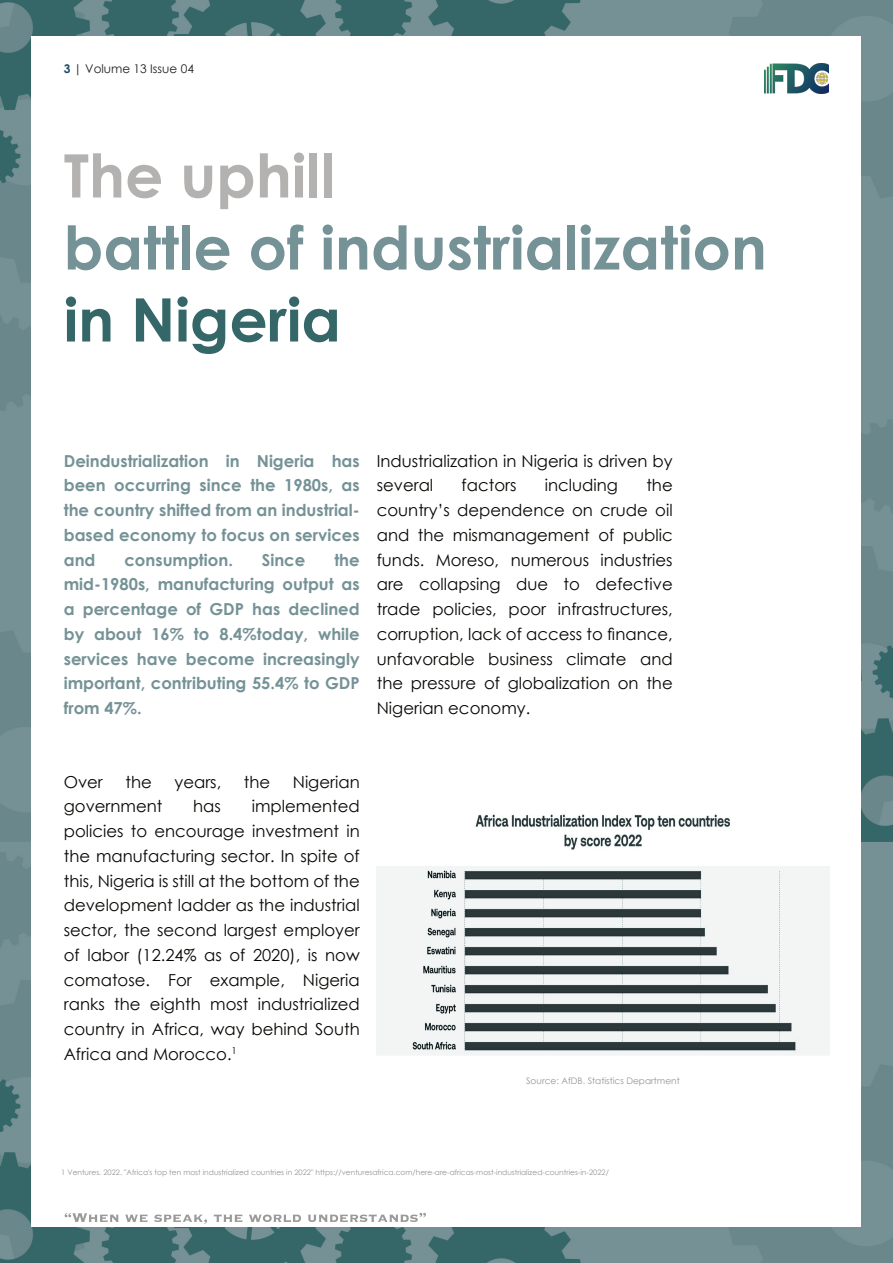
<style>
.page{position:relative;width:893px;height:1263px;background:#fff}
.page>*{position:absolute;margin:0;border:0;box-sizing:border-box;transform-origin:0 0}
.t1{font:700 60px "Century Gothic";color:#759296}
.t2{font:700 60px "Century Gothic";color:#b3b2b1}
.t3{font:700 60px "Century Gothic";color:#356769}
.t4{font:16.5px/24.8px "Century Gothic";color:#080704;text-align:justify}
.t5{font:700 16.5px/24.8px "Century Gothic";color:#759296;text-align:justify}
.t6{font:12px "Century Gothic";color:#231f20}
.t7{font:9px "Century Gothic";color:#939598}
.t8{font:7.5px "Century Gothic";color:#939598}
.s1{font-weight:700;color:#1c4a65}
</style>
<div class="page">
<img style="left:0;top:422px;width:893px;height:841px">
<img style="left:0;top:0;width:893px;height:422px">
<div style="left:32px;top:36px;width:829px;height:1191px;background:#fff"></div>
<img style="left:764px;top:64px;width:64px;height:29px">
<svg style="left:65px;top:1213px;width:54px;height:9px"></svg>
<svg style="left:125px;top:1214px;width:22px;height:8px"></svg>
<svg style="left:154px;top:1214px;width:53px;height:10px"></svg>
<svg style="left:214px;top:1214px;width:28px;height:8px"></svg>
<svg style="left:249px;top:1214px;width:52px;height:8px"></svg>
<svg style="left:308px;top:1213px;width:118px;height:9px"></svg>
<img style="left:377px;top:814px;width:452px;height:241px">
<p class="t6" style="left:64px;top:64px;width:132px"><span class="s1">3</span> | Volume 13 Issue 04</p>
<h1 class="t2" style="left:64px;top:152px;width:273px">The uphill</h1>
<h1 class="t1" style="left:64px;top:224px;width:705px">battle of industrialization</h1>
<h1 class="t3" style="left:64px;top:296px;width:279px">in Nigeria</h1>
<p class="t5" style="left:64px;top:450px;width:297px">Deindustrialization in Nigeria has been occurring since the 1980s, as the country shifted from an industrial&shy;based economy to focus on services and</p>
<p class="t5" style="left:124px;top:549px;width:110px">consumption.</p>
<p class="t5" style="left:262px;top:549px;width:45px">Since</p>
<p class="t5" style="left:64px;top:549px;width:297px;text-indent:271px">the mid-1980s, manufacturing output as a percentage of GDP has declined by about 16% to 8.4%today, while services have become increasingly important, contributing 55.4% to GDP from 47%.</p>
<p class="t4" style="left:377px;top:450px;width:297px">Industrialization in Nigeria is driven by several</p>
<p class="t4" style="left:462px;top:474px;width:56px">factors</p>
<p class="t4" style="left:545px;top:474px;width:75px">including</p>
<p class="t4" style="left:377px;top:474px;width:297px;text-indent:270px">the country’s dependence on crude oil and the mismanagement of public funds. Moreso, numerous industries are collapsing due to defective trade policies, poor infrastructures, corruption, lack of access to finance, unfavorable business climate and the pressure of globalization on the Nigerian economy.</p>
<p class="t4" style="left:64px;top:771px;width:41px">Over</p>
<p class="t4" style="left:126px;top:771px;width:28px">the</p>
<p class="t4" style="left:174px;top:771px;width:48px">years,</p>
<p class="t4" style="left:244px;top:771px;width:28px">the</p>
<p class="t4" style="left:293px;top:771px;width:68px">Nigerian</p>
<p class="t4" style="left:64px;top:795px;width:100px">government</p>
<p class="t4" style="left:193px;top:795px;width:29px">has</p>
<p class="t4" style="left:64px;top:795px;width:297px;text-indent:188px">implemented policies to encourage investment in the manufacturing sector. In spite of this, Nigeria is still at the bottom of the development ladder as the industrial sector, the second largest employer of labor (12.24% as of 2020), is now comatose. For example, Nigeria ranks the eighth most industrialized country in Africa, way behind South Africa and Morocco.<sup>1</sup></p>
<p class="t7" style="left:526px;top:1077px;width:155px">Source: AfDB. Statistics Department</p>
<p class="t8" style="left:61px;top:1170px;width:549px">1 Ventures. 2022. "Africa's top ten most industrialized countries in 2022" https://venturesafrica.com/here-are-africas-most-industrialized-countries-in-2022/</p>
</div>
